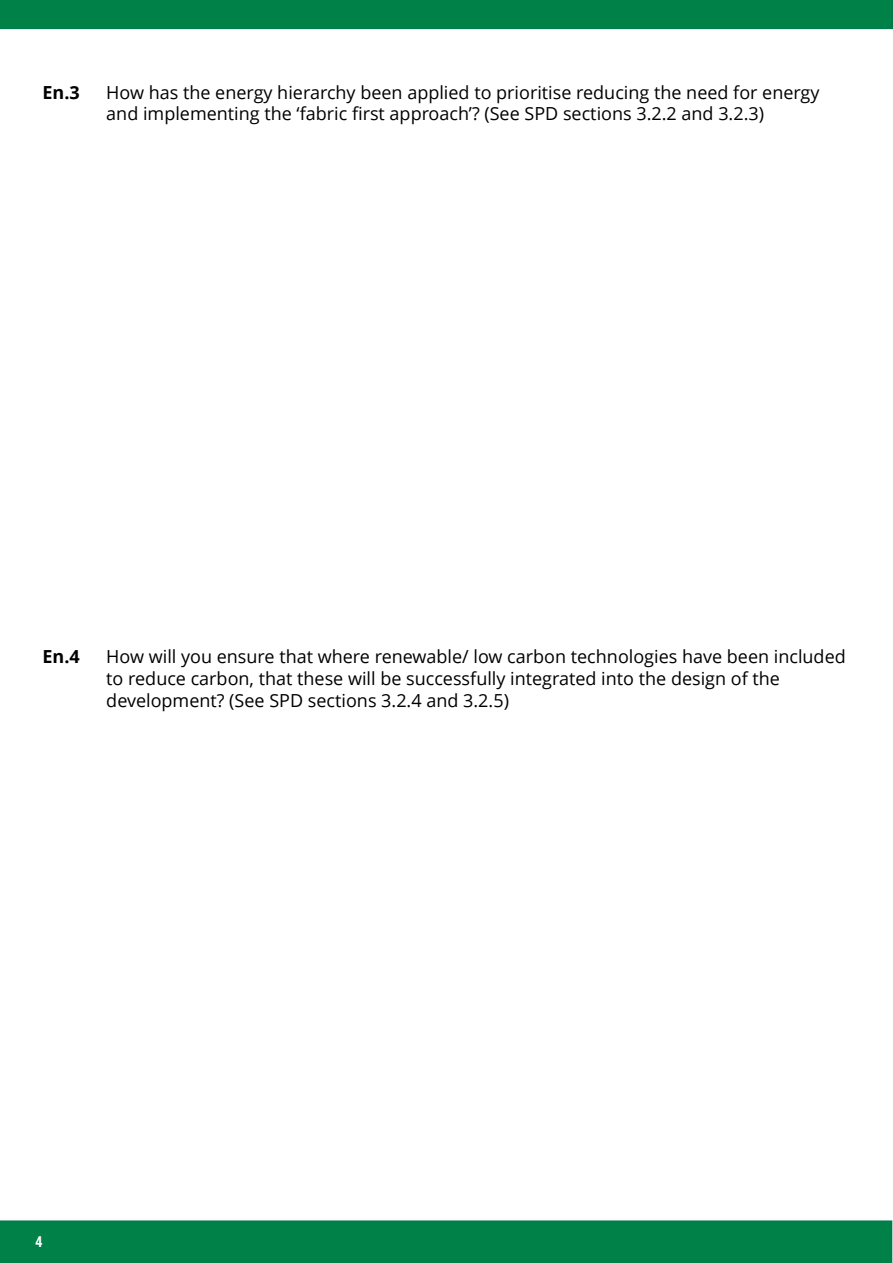
<style>
.page{position:relative;width:893px;height:1263px;background:#fff}
.page>*{position:absolute;margin:0;border:0;box-sizing:border-box;transform-origin:0 0}
.Body_text{font:18px/21.6px "Open Sans";color:#000}
.Body_text-2{font:700 18px "Open Sans";color:#000}
.t1{font:700 condensed 15px "Open Sans";color:#fff}
</style>
<div class="page">
<div style="left:0;top:1220px;width:892px;height:43px;background:#008148"></div>
<div style="left:0;top:0;width:893px;height:29px;background:#008148"></div>
<p class="Body_text-2" style="left:43px;top:80px;width:39px">En.3</p>
<p class="Body_text" style="left:106px;top:81px;width:715px">How has the energy hierarchy been applied to prioritise reducing the need for energy and implementing the ‘fabric first approach’? (See SPD sections 3.2.2 and 3.2.3)</p>
<p class="Body_text-2" style="left:43px;top:644px;width:39px">En.4</p>
<p class="Body_text" style="left:106px;top:645px;width:741px">How will you ensure that where renewable/ low carbon technologies have been included to reduce carbon, that these will be successfully integrated into the design of the development? (See SPD sections 3.2.4 and 3.2.5)</p>
<p class="t1" style="left:36px;top:1231px;width:8px">4</p>
</div>
